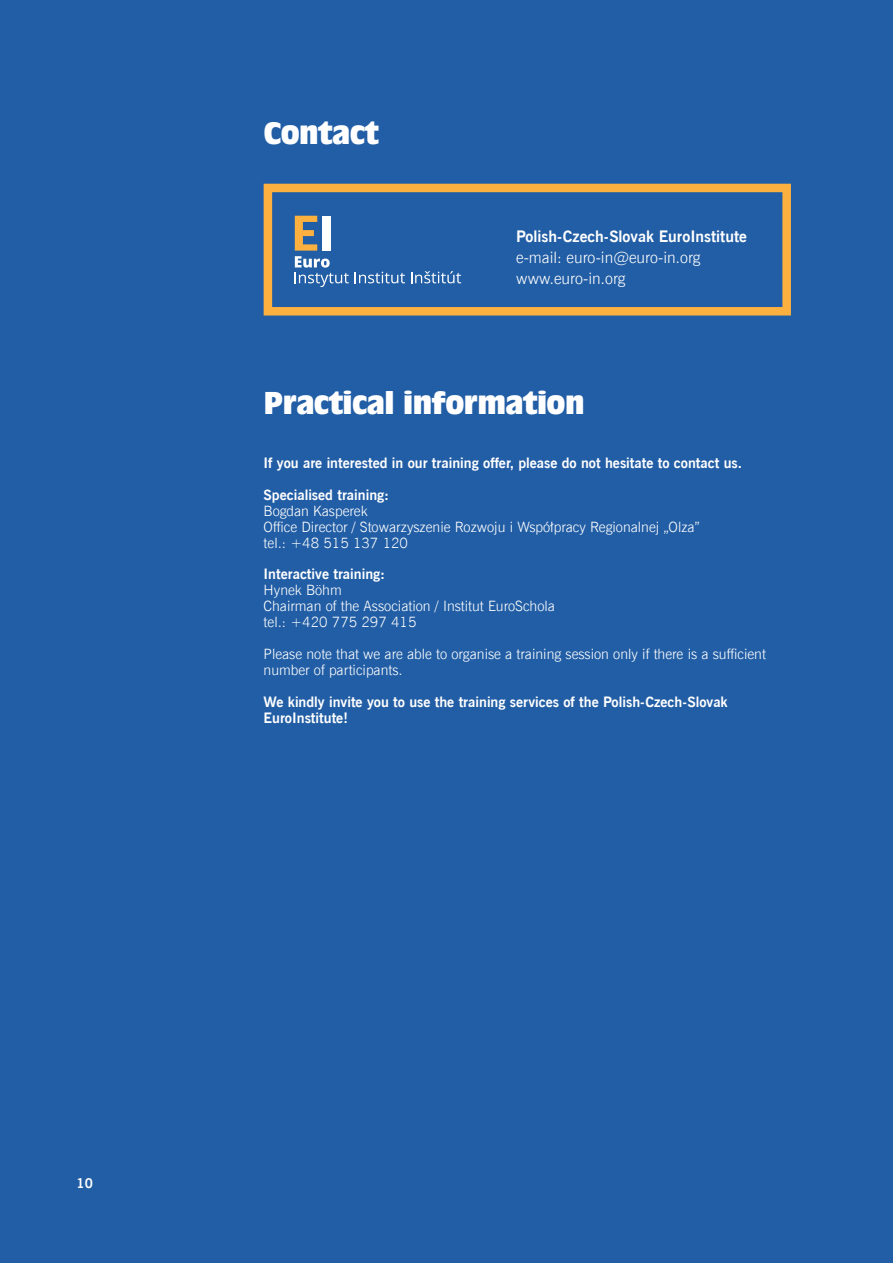
<style>
.page{position:relative;width:893px;height:1263px;background:#225ea5}
.page>*{position:absolute;margin:0;border:0;box-sizing:border-box;transform-origin:0 0}
.t1{font:29.4px "Incised 901 Bd Cn EUX";letter-spacing:-.015em;color:#fff;scale:1.43 1}
.t2{font:15.75px/21px "News Goth Lt EUX";color:#fff}
.t3{font:700 15.75px "News Goth EUX";color:#fff}
.t4{font:14.25px/15.9px "News Goth Lt EUX";color:#fff}
.t5{font:700 14.25px/15.9px "News Goth EUX";color:#fff}
.t6{font:700 13.5px "News Goth EUX";color:#fff}
</style>
<div class="page">
<div style="left:264px;top:184px;width:527px;height:131px;border:9px solid #fbb03f"></div>
<svg style="left:355px;top:272px;width:50px;height:11px"></svg>
<svg style="left:411px;top:271px;width:50px;height:12px"></svg>
<svg style="left:295px;top:216px;width:54px;height:71px"></svg>
<h1 class="t1" style="left:264px;top:116px;width:82px">Contact</h1>
<p class="t3" style="left:516px;top:226px;width:232px">Polish-Czech-Slovak EuroInstitute</p>
<p class="t2" style="left:516px;top:247px;width:186px">e-mail: euro-in@euro-in.org www.euro-in.org</p>
<h1 class="t1" style="left:264px;top:386px;width:226px">Practical information</h1>
<p class="t5" style="left:264px;top:455px;width:480px">If you are interested in our training offer, please do not hesitate to contact us.</p>
<p class="t5" style="left:264px;top:487px;width:127px">Specialised training:</p>
<p class="t4" style="left:264px;top:503px;width:438px">Bogdan Kasperek<br>Office Director / Stowarzyszenie Rozwoju i Współpracy Regionalnej „Olza” tel.: +48 515 137 120</p>
<p class="t5" style="left:264px;top:567px;width:123px">Interactive training:</p>
<p class="t4" style="left:264px;top:582px;width:293px">Hynek Böhm<br>Chairman of the Association / Institut EuroSchola tel.: +420 775 297 415</p>
<p class="t4" style="left:264px;top:646px;width:504px">Please note that we are able to organise a training session only if there is a sufficient number of participants.</p>
<p class="t5" style="left:264px;top:694px;width:466px">We kindly invite you to use the training services of the Polish-Czech-Slovak<br>EuroInstitute!</p>
<p class="t6" style="left:77px;top:1175px;width:18px">10</p>
</div>
